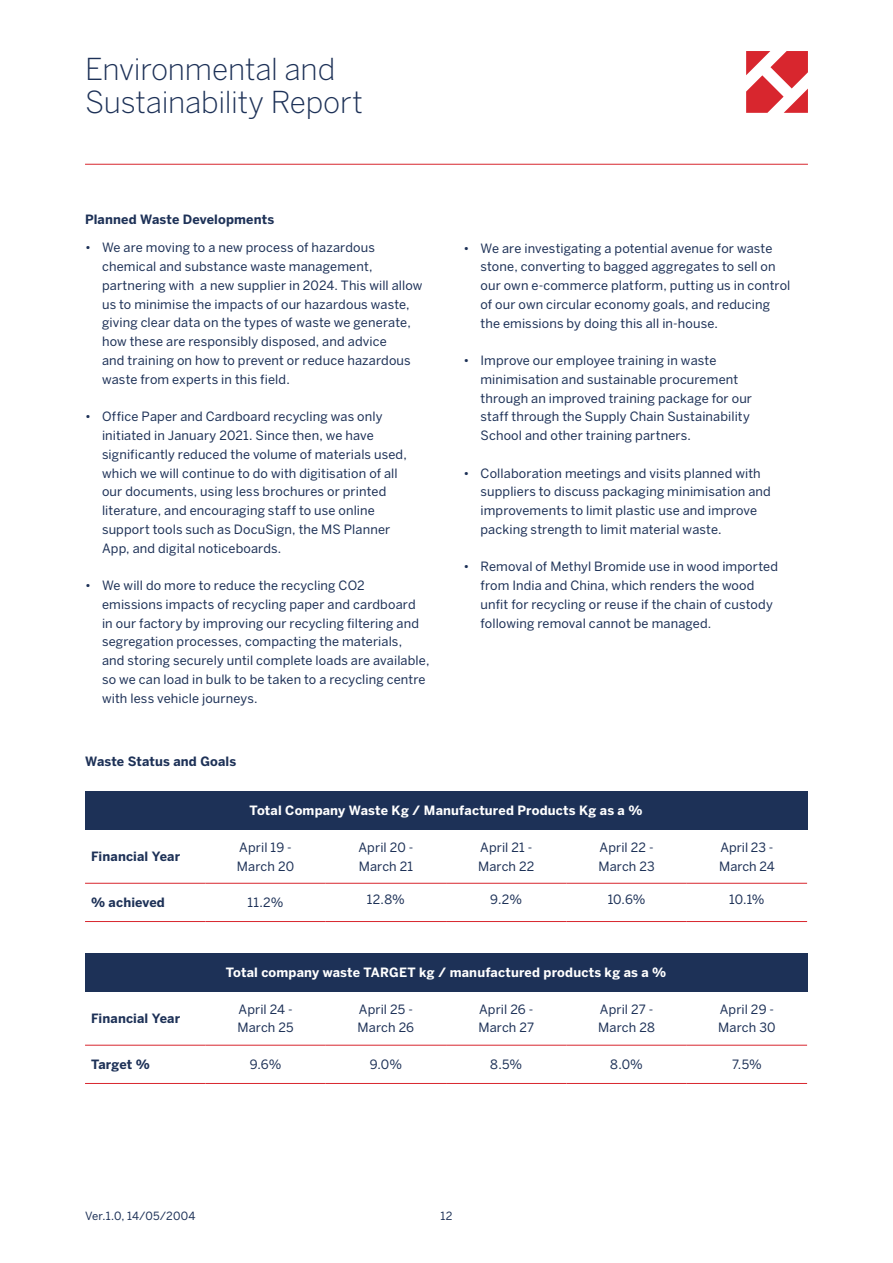
<style>
.page{position:relative;width:893px;height:1263px;background:#fff}
.page>*{position:absolute;margin:0;border:0;box-sizing:border-box;transform-origin:0 0}
.t1{font:300 30px/33px "Benton Sans";letter-spacing:-.01em;color:#1d3157}
.t2{font:12.75px/18.8px "Benton Sans";letter-spacing:.01em;color:#1d3157}
.t3{font:700 12.75px "Benton Sans";letter-spacing:.01em;color:#fff}
.t4{font:700 12.75px "Benton Sans";letter-spacing:.01em;color:#1d3157}
.t5{font:11.25px "Benton Sans";letter-spacing:.02em;color:#1d3157}
</style>
<div class="page">
<svg style="left:746px;top:51px;width:62px;height:62px"></svg>
<hr style="left:85px;top:164px;width:723px;height:1px;background:#d8262e">
<div style="left:85px;top:791px;width:722px;height:38px;background:#1d3157"></div>
<hr style="left:85px;top:883px;width:120px;height:1px;background:#d8262e">
<hr style="left:205px;top:883px;width:121px;height:1px;background:#d8262e">
<hr style="left:326px;top:883px;width:120px;height:1px;background:#d8262e">
<hr style="left:446px;top:883px;width:120px;height:1px;background:#d8262e">
<hr style="left:566px;top:883px;width:121px;height:1px;background:#d8262e">
<hr style="left:687px;top:883px;width:120px;height:1px;background:#d8262e">
<hr style="left:85px;top:921px;width:120px;height:1px;background:#d8262e">
<hr style="left:205px;top:921px;width:121px;height:1px;background:#d8262e">
<hr style="left:326px;top:921px;width:120px;height:1px;background:#d8262e">
<hr style="left:446px;top:921px;width:120px;height:1px;background:#d8262e">
<hr style="left:566px;top:921px;width:121px;height:1px;background:#d8262e">
<hr style="left:687px;top:921px;width:120px;height:1px;background:#d8262e">
<div style="left:85px;top:953px;width:722px;height:38px;background:#1d3157"></div>
<hr style="left:85px;top:1045px;width:120px;height:1px;background:#d8262e">
<hr style="left:205px;top:1045px;width:121px;height:1px;background:#d8262e">
<hr style="left:326px;top:1045px;width:120px;height:1px;background:#d8262e">
<hr style="left:446px;top:1045px;width:120px;height:1px;background:#d8262e">
<hr style="left:566px;top:1045px;width:121px;height:1px;background:#d8262e">
<hr style="left:687px;top:1045px;width:120px;height:1px;background:#d8262e">
<hr style="left:85px;top:1083px;width:120px;height:1px;background:#d8262e">
<hr style="left:205px;top:1083px;width:121px;height:1px;background:#d8262e">
<hr style="left:326px;top:1083px;width:120px;height:1px;background:#d8262e">
<hr style="left:446px;top:1083px;width:120px;height:1px;background:#d8262e">
<hr style="left:566px;top:1083px;width:121px;height:1px;background:#d8262e">
<hr style="left:687px;top:1083px;width:120px;height:1px;background:#d8262e">
<h1 class="t1" style="left:85px;top:52px;width:279px">Environmental and<br>Sustainability Report</h1>
<p class="t4" style="left:85px;top:212px;width:191px">Planned Waste Developments</p>
<p class="t2" style="left:102px;top:238px;width:322px;text-indent:-17px">• We are moving to a new process of hazardous chemical and substance waste management, partnering with a new supplier in 2024. This will allow us to minimise the impacts of our hazardous waste, giving clear data on the types of waste we generate, how these are responsibly disposed, and advice<br>and training on how to prevent or reduce hazardous waste from experts in this field.</p>
<p class="t2" style="left:102px;top:407px;width:306px;text-indent:-17px">• Office Paper and Cardboard recycling was only initiated in January 2021. Since then, we have significantly reduced the volume of materials used, which we will continue to do with digitisation of all our documents, using less brochures or printed literature, and encouraging staff to use online support tools such as DocuSign, the MS Planner App, and digital noticeboards.</p>
<p class="t2" style="left:102px;top:576px;width:329px;text-indent:-17px">• We will do more to reduce the recycling CO2<br>emissions impacts of recycling paper and cardboard in our factory by improving our recycling filtering and segregation processes, compacting the materials,<br>and storing securely until complete loads are available, so we can load in bulk to be taken to a recycling centre with less vehicle journeys.</p>
<p class="t4" style="left:85px;top:754px;width:153px">Waste Status and Goals</p>
<p class="t2" style="left:480px;top:238px;width:311px;text-indent:-17px">• We are investigating a potential avenue for waste stone, converting to bagged aggregates to sell on our own e-commerce platform, putting us in control of our own circular economy goals, and reducing the emissions by doing this all in-house.</p>
<p class="t2" style="left:480px;top:351px;width:273px;text-indent:-17px">• Improve our employee training in waste minimisation and sustainable procurement through an improved training package for our staff through the Supply Chain Sustainability School and other training partners.</p>
<p class="t2" style="left:480px;top:463px;width:292px;text-indent:-17px">• Collaboration meetings and visits planned with suppliers to discuss packaging minimisation and improvements to limit plastic use and improve packing strength to limit material waste.</p>
<p class="t2" style="left:480px;top:557px;width:299px;text-indent:-17px">• Removal of Methyl Bromide use in wood imported from India and China, which renders the wood unfit for recycling or reuse if the chain of custody following removal cannot be managed.</p>
<p class="t3" style="left:250px;top:803px;width:394px">Total Company Waste Kg / Manufactured Products Kg as a %</p>
<p class="t4" style="left:91px;top:849px;width:91px">Financial Year</p>
<p class="t2" style="left:237px;top:837px;width:59px">April 19 -<br>March 20</p>
<p class="t2" style="left:358px;top:837px;width:56px">April 20 -<br>March 21</p>
<p class="t2" style="left:478px;top:837px;width:58px">April 21 -<br>March 22</p>
<p class="t2" style="left:598px;top:837px;width:58px">April 22 -<br>March 23</p>
<p class="t2" style="left:719px;top:837px;width:57px">April 23 -<br>March 24</p>
<p class="t4" style="left:91px;top:895px;width:75px">% achieved</p>
<p class="t2" style="left:247px;top:893px;width:38px">11.2%</p>
<p class="t2" style="left:367px;top:890px;width:40px">12.8%</p>
<p class="t2" style="left:490px;top:890px;width:34px">9.2%</p>
<p class="t2" style="left:608px;top:890px;width:39px">10.6%</p>
<p class="t2" style="left:729px;top:890px;width:37px">10.1%</p>
<p class="t3" style="left:226px;top:965px;width:442px">Total company waste TARGET kg / manufactured products kg as a %</p>
<p class="t4" style="left:91px;top:1011px;width:91px">Financial Year</p>
<p class="t2" style="left:237px;top:999px;width:58px">April 24 -<br>March 25</p>
<p class="t2" style="left:358px;top:999px;width:58px">April 25 -<br>March 26</p>
<p class="t2" style="left:478px;top:999px;width:57px">April 26 -<br>March 27</p>
<p class="t2" style="left:598px;top:999px;width:58px">April 27 -<br>March 28</p>
<p class="t2" style="left:718px;top:999px;width:59px">April 29 -<br>March 30</p>
<p class="t4" style="left:91px;top:1057px;width:60px">Target %</p>
<p class="t2" style="left:250px;top:1055px;width:33px">9.6%</p>
<p class="t2" style="left:370px;top:1055px;width:34px">9.0%</p>
<p class="t2" style="left:490px;top:1055px;width:34px">8.5%</p>
<p class="t2" style="left:610px;top:1055px;width:34px">8.0%</p>
<p class="t2" style="left:732px;top:1055px;width:31px">7.5%</p>
<p class="t5" style="left:85px;top:1210px;width:112px">Ver.1.0, 14/05/2004</p>
<p class="t5" style="left:440px;top:1210px;width:13px">12</p>
</div>
